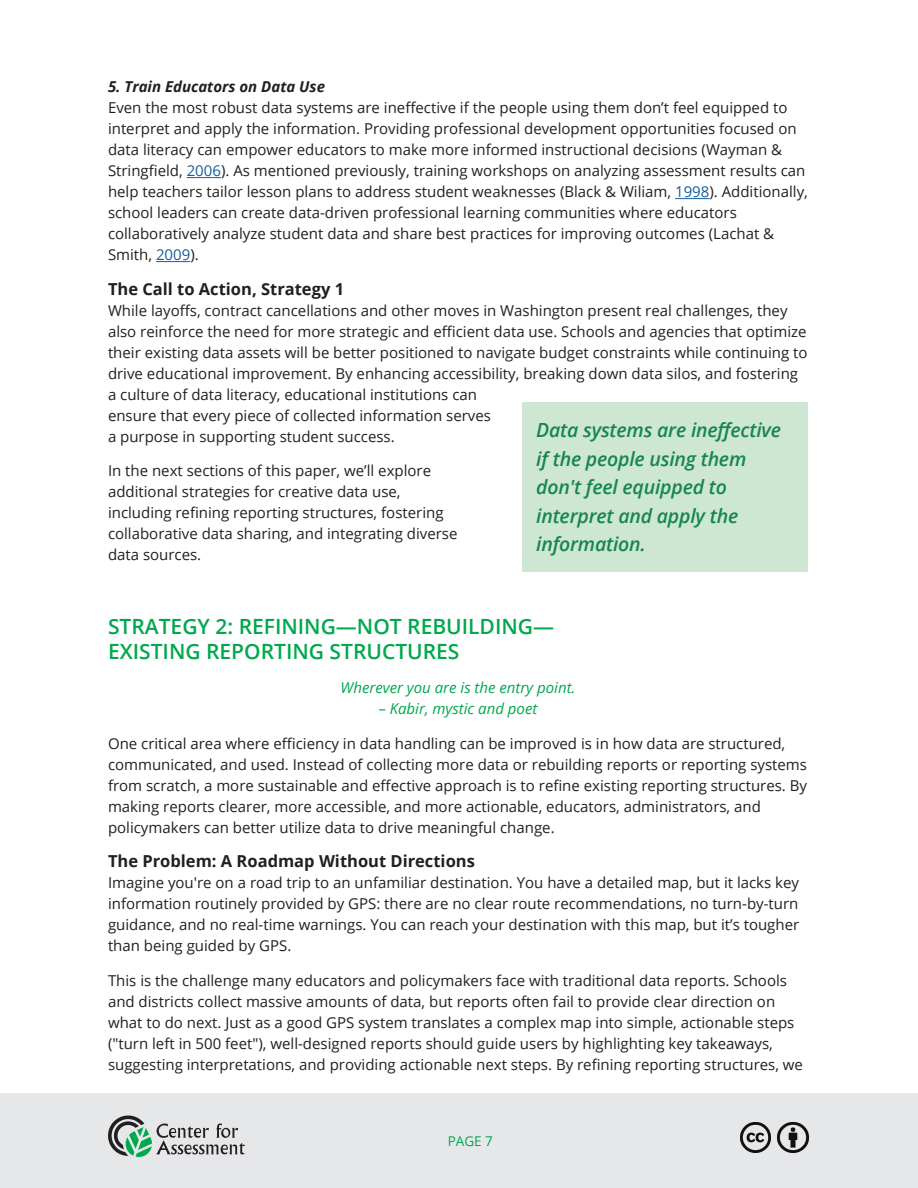
<style>
.page{position:relative;width:918px;height:1188px;background:#fff}
.page>*{position:absolute;margin:0;border:0;box-sizing:border-box;transform-origin:0 0}
.t1{font:600 21px/25.2px "Open Sans";color:#00a84e}
.t2{font:italic 600 19.5px/28.5px "Open Sans";letter-spacing:-.01em;color:#16864e}
.t3{font:700 16.5px "Open Sans";color:#231f20}
.t4{font:15px/21px "Open Sans";color:#231f20}
.t5{font:italic 15px "Open Sans";color:#00a84e}
.t6{font:italic 700 15px "Open Sans";color:#231f20}
.t7{font:13.5px "Open Sans";color:#00a84e}
.s1{color:#175d9e}
</style>
<div class="page">
<div style="left:0;top:1094px;width:918px;height:94px;background:#e6e7e9"></div>
<svg style="left:108px;top:1116px;width:137px;height:41px"></svg>
<img style="left:778px;top:1122px;width:30px;height:31px">
<img style="left:740px;top:1122px;width:31px;height:30px">
<hr style="left:187px;top:177px;width:34px;height:1px;background:#175d9e">
<hr style="left:675px;top:198px;width:34px;height:1px;background:#175d9e">
<hr style="left:156px;top:261px;width:34px;height:1px;background:#175d9e">
<div style="left:523px;top:402px;width:285px;height:170px;background:#cee7d3"></div>
<p class="t6" style="left:108px;top:76px;width:219px">5. Train Educators on Data Use</p>
<p class="t4" style="left:108px;top:97px;width:701px">Even the most robust data systems are ineffective if the people using them don’t feel equipped to interpret and apply the information. Providing professional development opportunities focused on data literacy can empower educators to make more informed instructional decisions (Wayman &amp; Stringfield, <span class="s1">2006</span>). As mentioned previously, training workshops on analyzing assessment results can help teachers tailor lesson plans to address student weaknesses (Black &amp; Wiliam, <span class="s1">1998</span>). Additionally, school leaders can create data-driven professional learning communities where educators collaboratively analyze student data and share best practices for improving outcomes (Lachat &amp; Smith, <span class="s1">2009</span>).</p>
<p class="t3" style="left:108px;top:277px;width:238px">The Call to Action, Strategy 1</p>
<p class="t4" style="left:108px;top:300px;width:701px">While layoffs, contract cancellations and other moves in Washington present real challenges, they also reinforce the need for more strategic and efficient data use. Schools and agencies that optimize their existing data assets will be better positioned to navigate budget constraints while continuing to drive educational improvement. By enhancing accessibility, breaking down data silos, and fostering a culture of data literacy, educational institutions can<br>ensure that every piece of collected information serves<br>a purpose in supporting student success.</p>
<p class="t4" style="left:108px;top:460px;width:351px">In the next sections of this paper, we’ll explore additional strategies for creative data use, including refining reporting structures, fostering collaborative data sharing, and integrating diverse data sources.</p>
<h2 class="t2" style="left:536px;top:416px;width:246px">Data systems are ineffective if the people using them don't feel equipped to interpret and apply the information.</h2>
<h1 class="t1" style="left:108px;top:613px;width:448px">STRATEGY 2: REFINING—NOT REBUILDING—<br>EXISTING REPORTING STRUCTURES</h1>
<p class="t5" style="left:341px;top:678px;width:236px">Wherever you are is the entry point.</p>
<p class="t5" style="left:379px;top:699px;width:160px">– Kabir, mystic and poet</p>
<p class="t4" style="left:108px;top:733px;width:701px">One critical area where efficiency in data handling can be improved is in how data are structured, communicated, and used. Instead of collecting more data or rebuilding reports or reporting systems from scratch, a more sustainable and effective approach is to refine existing reporting structures. By making reports clearer, more accessible, and more actionable, educators, administrators, and policymakers can better utilize data to drive meaningful change.</p>
<p class="t3" style="left:108px;top:850px;width:368px">The Problem: A Roadmap Without Directions</p>
<p class="t4" style="left:108px;top:872px;width:693px;text-align:justify">Imagine you're on a road trip to an unfamiliar destination. You have a detailed map, but it lacks key information routinely provided by GPS: there are no clear route recommendations, no turn-by-turn guidance, and no real-time warnings. You can reach your destination with this map, but it’s tougher than being guided by GPS.</p>
<p class="t4" style="left:108px;top:970px;width:697px">This is the challenge many educators and policymakers face with traditional data reports. Schools and districts collect massive amounts of data, but reports often fail to provide clear direction on what to do next. Just as a good GPS system translates a complex map into simple, actionable steps ("turn left in 500 feet"), well-designed reports should guide users by highlighting key takeaways, suggesting interpretations, and providing actionable next steps. By refining reporting structures, we</p>
<p class="t7" style="left:448px;top:1132px;width:47px">PAGE 7</p>
</div>
